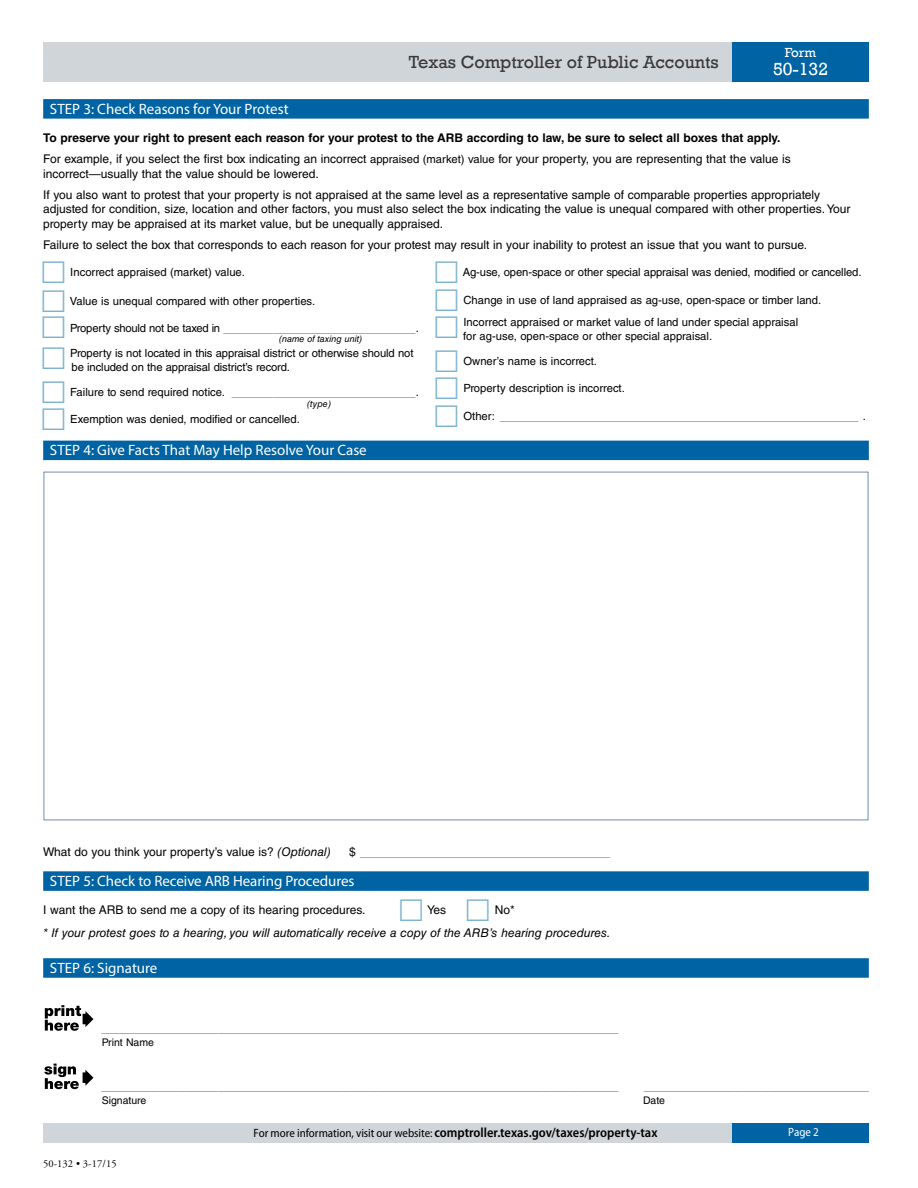
<style>
.page{position:relative;width:918px;height:1188px;background:#fff}
.page>*{position:absolute;margin:0;border:0;box-sizing:border-box;transform-origin:0 0}
.t1{font:18px "Rockwell";color:#3a3a3a}
.t2{font:18px "Rockwell";color:#fff}
.t3{font:15px "Helvetica LT Std";color:#5fa3c9}
.Divider_Bar{font:15px "Myriad Pro";color:#fff}
.t4{font:600 semi-condensed 13.5px "Myriad Pro";color:#000}
.t5{font:13.5px "Rockwell";color:#fff}
.Body_text{font:12px "Helvetica LT Std";color:#000}
.Body_text-2{font:700 12px "Helvetica LT Std";color:#000}
.Body_text-3{font:italic 12px "Helvetica LT Std";color:#000}
.t6{font:semi-condensed 12px "Myriad Pro";color:#fff}
.t7{font:11.25px/13.5px "Helvetica LT Std";color:#000}
.t8{font:11.25px "Helvetica LT Std";letter-spacing:-.02em;color:#000}
.t9{font:10.5px "Helvetica LT Std";color:#000}
.t10{font:10.5px "Adobe Garamond Pro";letter-spacing:.01em;color:#000}
.t11{font:italic 9px "Helvetica LT Std";color:#000}
.s1{font-size:11.25px}
.s2{font-size:15px;color:#5fa3c9}
.s3{font-size:11.25px;color:#000}
.s4{font-style:italic}
.s5{font-size:12px;color:#000}
.s6{font-weight:400;font-size:12px}
</style>
<div class="page">
<div style="left:43px;top:42px;width:689px;height:39px;background:#d0d5d9"></div>
<div style="left:732px;top:42px;width:137px;height:39px;background:#0063a3"></div>
<div style="left:43px;top:1123px;width:689px;height:19px;background:#d0d5d9"></div>
<div style="left:732px;top:1123px;width:137px;height:19px;background:#0063a3"></div>
<div style="left:43px;top:99px;width:826px;height:20px;background:#0063a3"></div>
<div style="left:43px;top:441px;width:826px;height:19px;background:#0063a3"></div>
<div style="left:43px;top:871px;width:826px;height:20px;background:#0063a3"></div>
<div style="left:43px;top:958px;width:826px;height:20px;background:#0063a3"></div>
<svg style="left:45px;top:1005px;width:48px;height:26px"></svg>
<svg style="left:83px;top:1072px;width:2px;height:11px"></svg>
<svg style="left:85px;top:1070px;width:8px;height:16px"></svg>
<svg style="left:44px;top:1064px;width:35px;height:25px"></svg>
<h1 class="t1" style="left:409px;top:51px;width:311px">Texas Comptroller of Public Accounts</h1>
<p class="t5" style="left:785px;top:45px;width:33px">Form</p>
<h1 class="t2" style="left:773px;top:59px;width:57px">50-132</h1>
<h2 class="Divider_Bar" style="left:50px;top:100px;width:240px">STEP 3: Check Reasons for Your Protest</h2>
<p class="Body_text-2" style="left:43px;top:130px;width:739px">To preserve your right to present each reason for your protest to the ARB according to law, be sure to select all boxes that apply.</p>
<p class="Body_text" style="left:43px;top:152px;width:749px">For example, if you select the first box indicating an incorrect <span class="s1">appraised (market) value</span> for your property, you are representing that the value is</p>
<p class="Body_text" style="left:43px;top:166px;width:277px">incorrect—usually that the value should be lowered.</p>
<p class="Body_text" style="left:43px;top:188px;width:778px">If you also want to protest that your property is not appraised at the same level as a representative sample of comparable properties appropriately</p>
<p class="Body_text" style="left:43px;top:202px;width:809px">adjusted for condition, size, location and other factors, you must also select the box indicating the value is unequal compared with other properties. Your</p>
<p class="Body_text" style="left:43px;top:216px;width:402px">property may be appraised at its market value, but be unequally appraised.</p>
<p class="Body_text" style="left:43px;top:238px;width:766px">Failure to select the box that corresponds to each reason for your protest may result in your inability to protest an issue that you want to pursue.</p>
<p class="t7" style="left:70px;top:266px;width:176px">Incorrect appraised (market) value.</p>
<p class="t7" style="left:70px;top:294px;width:247px">Value is unequal compared with other properties.</p>
<p class="t8" style="left:70px;top:321px;width:350px">Property should not be taxed in <span class="s2">_______________________</span>.</p>
<p class="t11" style="left:279px;top:334px;width:85px">(name of taxing unit)</p>
<p class="t7" style="left:70px;top:346px;width:345px">Property is not located in this appraisal district or otherwise should not be included on the appraisal district’s record.</p>
<p class="t7" style="left:70px;top:385px;width:350px">Failure to send required notice. <span class="s2">______________________</span>.</p>
<p class="t11" style="left:307px;top:398px;width:25px">(type)</p>
<p class="t7" style="left:70px;top:413px;width:231px">Exemption was denied, modified or cancelled.</p>
<h2 class="Divider_Bar" style="left:50px;top:441px;width:318px">STEP 4: Give Facts That May Help Resolve Your Case</h2>
<p class="t7" style="left:463px;top:266px;width:400px">Ag-use, open-space or other special appraisal was denied, modified or cancelled.</p>
<p class="t7" style="left:463px;top:289px;width:359px;line-height:22px">Change in use of land appraised as ag-use, open-space or timber land.<br>Incorrect appraised or market value of land under special appraisal</p>
<p class="t7" style="left:463px;top:329px;width:250px">for ag-use, open-space or other special appraisal.</p>
<p class="t7" style="left:463px;top:354px;width:135px">Owner’s name is incorrect.</p>
<p class="t7" style="left:463px;top:382px;width:163px">Property description is incorrect.</p>
<p class="t3" style="left:463px;top:406px;width:404px"><span class="s3">Other:</span> ___________________________________________ <span class="s3">.</span></p>
<p class="Body_text" style="left:43px;top:845px;width:289px">What do you think your property’s value is? <span class="s4">(Optional)</span></p>
<p class="t3" style="left:349px;top:842px;width:263px"><span class="s5">$</span> ______________________________</p>
<h2 class="Divider_Bar" style="left:50px;top:872px;width:306px">STEP 5: Check to Receive ARB Hearing Procedures</h2>
<p class="Body_text-3" style="left:43px;top:926px;width:569px">* If your protest goes to a hearing, you will automatically receive a copy of the ARB’s hearing procedures.</p>
<h2 class="Divider_Bar" style="left:50px;top:959px;width:109px">STEP 6: Signature</h2>
<p class="Body_text" style="left:43px;top:903px;width:324px">I want the ARB to send me a copy of its hearing procedures.</p>
<p class="Body_text" style="left:427px;top:903px;width:20px">Yes</p>
<p class="Body_text" style="left:495px;top:903px;width:22px">No*</p>
<p class="t3" style="left:102px;top:1018px;width:519px">______________________________________________________________</p>
<p class="t9" style="left:102px;top:1036px;width:54px">Print Name</p>
<p class="t3" style="left:102px;top:1076px;width:519px">______________________________________________________________</p>
<p class="t3" style="left:644px;top:1076px;width:227px">___________________________</p>
<p class="t9" style="left:102px;top:1094px;width:46px">Signature</p>
<p class="t9" style="left:643px;top:1094px;width:23px">Date</p>
<p class="t10" style="left:43px;top:1158px;width:75px">50-132 • 3-17/15</p>
<p class="t4" style="left:254px;top:1125px;width:405px"><span class="s6">For more information, visit our website:</span> comptroller.texas.gov/taxes/property-tax</p>
<p class="t6" style="left:788px;top:1126px;width:32px">Page 2</p>
</div>
